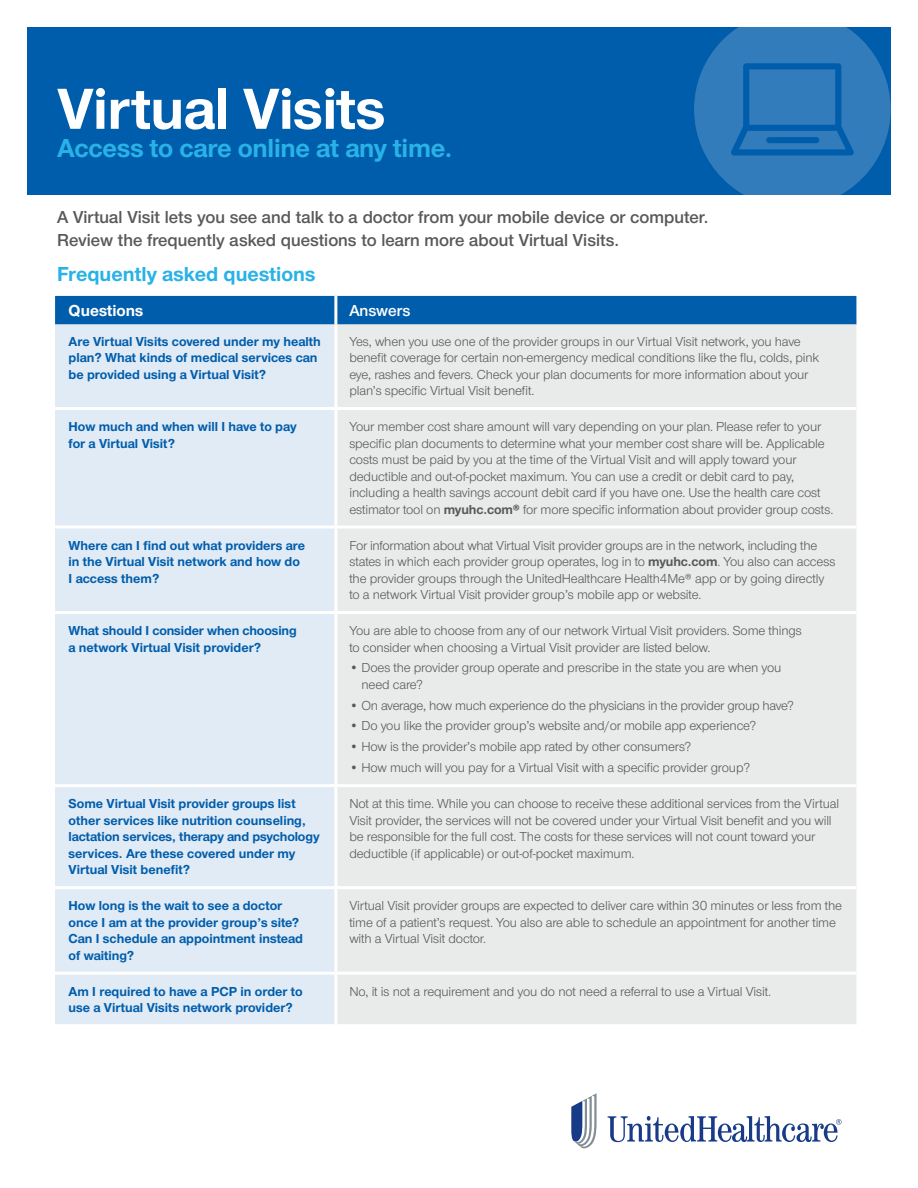
<style>
.page{position:relative;width:918px;height:1188px;background:#fff}
.page>*{position:absolute;margin:0;border:0;box-sizing:border-box;transform-origin:0 0}
.t1{font:700 60px "UHC Sans";letter-spacing:-.01em;color:#fff}
.t2{font:700 27px "UHC Sans";letter-spacing:-.01em;color:#29b2e7}
.t3{font:700 21px "UHC Sans";color:#29b2e7}
.t4{font:600 18px/22.5px "UHC Sans";color:#58595b}
.t5{font:700 16.5px "UHC Sans";color:#fff}
.t6{font:600 16.5px "UHC Sans";color:#fff}
.t7{font:13.5px/16.5px "UHC Sans";letter-spacing:-.01em;color:#58595b}
.t8{font:700 13.5px/16.5px "UHC Sans";color:#005dac}
.s1{font-weight:700}
</style>
<div class="page">
<div style="left:27px;top:27px;width:864px;height:167px;background:#005dac"></div>
<svg style="left:608px;top:1116px;width:234px;height:26px"></svg>
<svg style="left:571px;top:1093px;width:26px;height:55px"></svg>
<div style="left:55px;top:296px;width:801px;height:29px;background:#005dac"></div>
<div style="left:55px;top:325px;width:279px;height:699px;background:#e1ebf5"></div>
<div style="left:337px;top:325px;width:519px;height:699px;background:#e9eaea"></div>
<hr style="left:55px;top:407px;width:281px;height:3px;background:#fff">
<hr style="left:336px;top:407px;width:520px;height:3px;background:#fff">
<hr style="left:55px;top:526px;width:281px;height:3px;background:#fff">
<hr style="left:336px;top:526px;width:520px;height:3px;background:#fff">
<hr style="left:55px;top:611px;width:281px;height:3px;background:#fff">
<hr style="left:336px;top:611px;width:520px;height:3px;background:#fff">
<hr style="left:55px;top:784px;width:281px;height:3px;background:#fff">
<hr style="left:336px;top:784px;width:520px;height:3px;background:#fff">
<hr style="left:55px;top:886px;width:281px;height:3px;background:#fff">
<hr style="left:336px;top:886px;width:520px;height:3px;background:#fff">
<hr style="left:55px;top:972px;width:281px;height:3px;background:#fff">
<hr style="left:336px;top:972px;width:520px;height:3px;background:#fff">
<hr style="left:334px;top:296px;width:3px;height:29px;background:#fff">
<svg style="left:694px;top:11px;width:197px;height:197px;background:#4789c3"></svg>
<svg style="left:731px;top:63px;width:123px;height:93px"></svg>
<div style="left:766px;top:137px;width:53px;height:6px;background:#005dac;border-radius:3px"></div>
<h1 class="t1" style="left:57px;top:68px;width:330px">Virtual Visits</h1>
<h2 class="t2" style="left:57px;top:130px;width:397px">Access to care online at any time.</h2>
<h3 class="t4" style="left:57px;top:205px;width:653px">A Virtual Visit lets you see and talk to a doctor from your mobile device or computer.<br>Review the frequently asked questions to learn more about Virtual Visits.</h3>
<h3 class="t3" style="left:57px;top:260px;width:260px">Frequently asked questions</h3>
<p class="t5" style="left:69px;top:299px;width:76px">Questions</p>
<p class="t6" style="left:349px;top:299px;width:63px">Answers</p>
<p class="t8" style="left:69px;top:332px;width:254px">Are Virtual Visits covered under my health plan? What kinds of medical services can be provided using a Virtual Visit?</p>
<p class="t7" style="left:349px;top:332px;width:472px">Yes, when you use one of the provider groups in our Virtual Visit network, you have benefit coverage for certain non-emergency medical conditions like the flu, colds, pink eye, rashes and fevers. Check your plan documents for more information about your plan’s specific Virtual Visit benefit.</p>
<p class="t8" style="left:69px;top:418px;width:230px">How much and when will I have to pay for a Virtual Visit?</p>
<p class="t7" style="left:349px;top:418px;width:485px">Your member cost share amount will vary depending on your plan. Please refer to your specific plan documents to determine what your member cost share will be. Applicable costs must be paid by you at the time of the Virtual Visit and will apply toward your deductible and out-of-pocket maximum. You can use a credit or debit card to pay, including a health savings account debit card if you have one. Use the health care cost estimator tool on <span class="s1">myuhc.com®</span> for more specific information about provider group costs.</p>
<p class="t8" style="left:69px;top:536px;width:238px">Where can I find out what providers are in the Virtual Visit network and how do<br>I access them?</p>
<p class="t7" style="left:349px;top:536px;width:488px">For information about what Virtual Visit provider groups are in the network, including the states in which each provider group operates, log in to <span class="s1">myuhc.com</span>. You also can access the provider groups through the UnitedHealthcare Health4Me® app or by going directly to a network Virtual Visit provider group’s mobile app or website.</p>
<p class="t8" style="left:69px;top:622px;width:230px">What should I consider when choosing a network Virtual Visit provider?</p>
<p class="t7" style="left:349px;top:622px;width:454px">You are able to choose from any of our network Virtual Visit providers. Some things to consider when choosing a Virtual Visit provider are listed below.</p>
<p class="t7" style="left:361px;top:659px;width:421px;text-indent:-12px">• Does the provider group operate and prescribe in the state you are when you need care?</p>
<p class="t7" style="left:349px;top:696px;width:446px">• On average, how much experience do the physicians in the provider group have?</p>
<p class="t7" style="left:349px;top:717px;width:408px">• Do you like the provider group’s website and/or mobile app experience?</p>
<p class="t7" style="left:349px;top:738px;width:343px">• How is the provider’s mobile app rated by other consumers?</p>
<p class="t7" style="left:349px;top:759px;width:402px">• How much will you pay for a Virtual Visit with a specific provider group?</p>
<p class="t8" style="left:69px;top:795px;width:253px">Some Virtual Visit provider groups list other services like nutrition counseling, lactation services, therapy and psychology services. Are these covered under my Virtual Visit benefit?</p>
<p class="t7" style="left:349px;top:795px;width:491px">Not at this time. While you can choose to receive these additional services from the Virtual Visit provider, the services will not be covered under your Virtual Visit benefit and you will be responsible for the full cost. The costs for these services will not count toward your deductible (if applicable) or out-of-pocket maximum.</p>
<p class="t8" style="left:69px;top:897px;width:236px">How long is the wait to see a doctor once I am at the provider group’s site?<br>Can I schedule an appointment instead of waiting?</p>
<p class="t7" style="left:349px;top:897px;width:494px">Virtual Visit provider groups are expected to deliver care within 30 minutes or less from the time of a patient’s request. You also are able to schedule an appointment for another time with a Virtual Visit doctor.</p>
<p class="t8" style="left:69px;top:982px;width:236px">Am I required to have a PCP in order to use a Virtual Visits network provider?</p>
<p class="t7" style="left:349px;top:982px;width:423px">No, it is not a requirement and you do not need a referral to use a Virtual Visit.</p>
</div>
